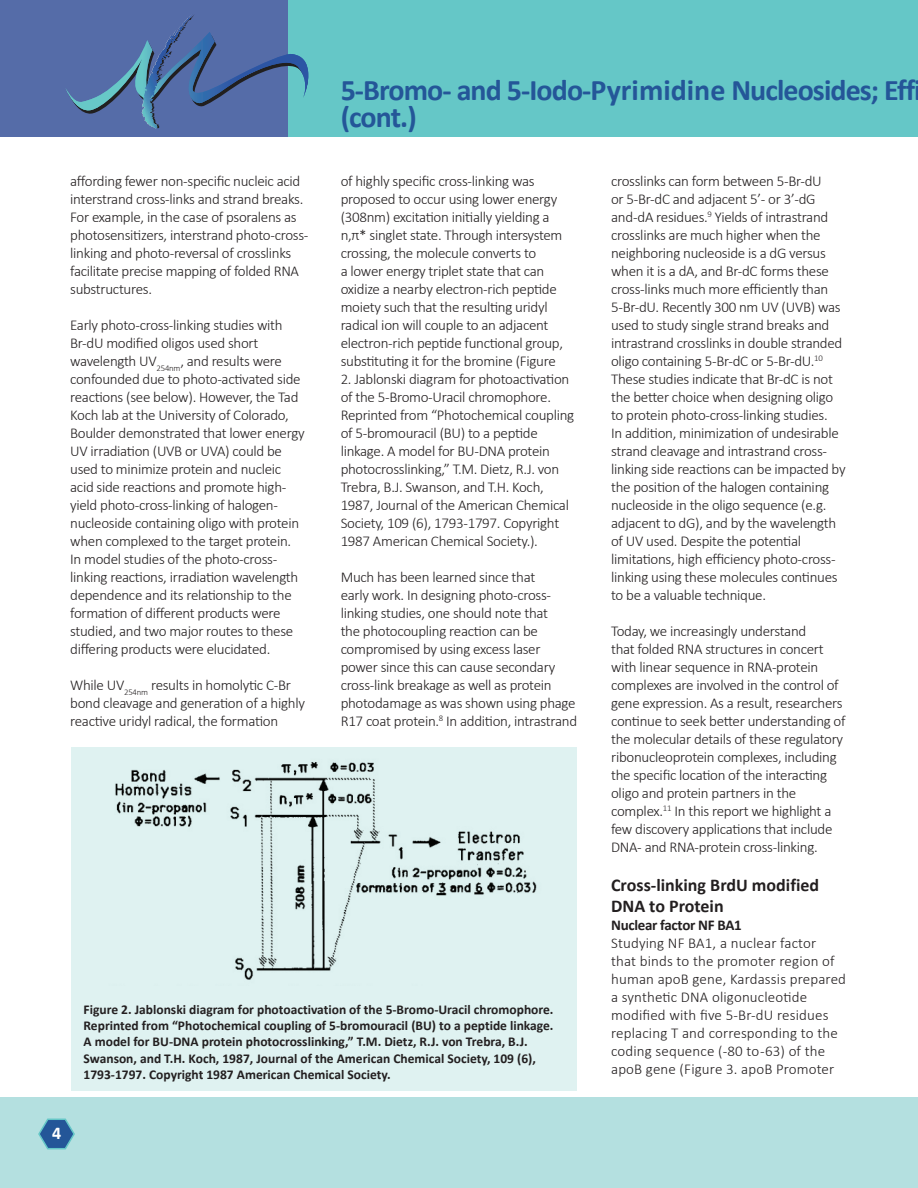
<style>
.page{position:relative;width:918px;height:1188px;background:#fff}
.page>*{position:absolute;margin:0;border:0;box-sizing:border-box;transform-origin:0 0}
.t1{font:700 30px/27px "Calibri";letter-spacing:-.03em;color:#245698}
.t2{font:700 18px/21px "Calibri";color:#231f20}
.t3{font:700 18px "Calibri";color:#fff}
.t4{font:300 15px/18px "Calibri";letter-spacing:-.02em;color:#231f20}
.t5{font:300 15px/18px "Calibri";letter-spacing:.01em;color:#231f20}
.t6{font:700 15px "Calibri";letter-spacing:-.02em;color:#231f20}
.t7{font:700 13.5px/16.2px "Calibri";color:#231f20}
</style>
<div class="page">
<div style="left:0;top:1097px;width:918px;height:91px;background:#b4e0e0"></div>
<div style="left:279px;top:0;width:639px;height:136px;background:#65c7c7"></div>
<div style="left:0;top:0;width:287px;height:136px;background:#556ca8"></div>
<svg style="left:38px;top:1118px;width:37px;height:32px"></svg>
<svg style="left:66px;top:14px;width:243px;height:114px"></svg>
<div style="left:72px;top:747px;width:505px;height:344px;background:#dff2f1"></div>
<img style="left:115px;top:762px;width:422px;height:218px">
<h1 class="t1" style="left:341px;top:75px;width:576px">5-Bromo- and 5-Iodo-Pyrimidine Nucleosides; Eff (cont.)</h1>
<p class="t4" style="left:70px;top:172px;width:240px">affording fewer non-specific nucleic acid interstrand cross-links and strand breaks.<br>For example, in the case of psoralens as photosensitizers, interstrand photo-cross&shy;linking and photo-reversal of crosslinks facilitate precise mapping of folded RNA substructures.</p>
<p class="t4" style="left:70px;top:316px;width:236px">Early photo-cross-linking studies with Br-dU modified oligos used short wavelength UV<sub>254nm</sub>, and results were confounded due to photo-activated side reactions (see below). However, the Tad Koch lab at the University of Colorado, Boulder demonstrated that lower energy UV irradiation (UVB or UVA) could be used to minimize protein and nucleic acid side reactions and promote high&shy;yield photo-cross-linking of halogen&shy;nucleoside containing oligo with protein when complexed to the target protein.<br>In model studies of the photo-cross&shy;linking reactions, irradiation wavelength dependence and its relationship to the formation of different products were studied, and two major routes to these differing products were elucidated.</p>
<p class="t4" style="left:70px;top:676px;width:236px">While UV<sub>254nm</sub> results in homolytic C-Br bond cleavage and generation of a highly reactive uridyl radical, the formation</p>
<p class="t4" style="left:341px;top:172px;width:224px">of highly specific cross-linking was proposed to occur using lower energy (308nm) excitation initially yielding a n,π* singlet state. Through intersystem crossing, the molecule converts to<br>a lower energy triplet state that can oxidize a nearby electron-rich peptide moiety such that the resulting uridyl radical ion will couple to an adjacent electron-rich peptide functional group, substituting it for the bromine (Figure</p>
<p class="t4" style="left:341px;top:370px;width:235px">2. Jablonski diagram for photoactivation of the 5-Bromo-Uracil chromophore.<br>Reprinted from “Photochemical coupling of 5-bromouracil (BU) to a peptide linkage. A model for BU-DNA protein photocrosslinking,” T.M. Dietz, R.J. von Trebra, B.J. Swanson, and T.H. Koch, 1987, Journal of the American Chemical Society, 109 (6), 1793-1797. Copyright 1987 American Chemical Society.).</p>
<p class="t4" style="left:341px;top:568px;width:238px">Much has been learned since that<br>early work. In designing photo-cross&shy;linking studies, one should note that<br>the photocoupling reaction can be compromised by using excess laser power since this can cause secondary cross-link breakage as well as protein photodamage as was shown using phage R17 coat protein.<sup>8</sup> In addition, intrastrand</p>
<p class="t7" style="left:84px;top:1001px;width:472px">Figure 2. Jablonski diagram for photoactivation of the 5-Bromo-Uracil chromophore.<br>Reprinted from “Photochemical coupling of 5-bromouracil (BU) to a peptide linkage.<br>A model for BU-DNA protein photocrosslinking,” T.M. Dietz, R.J. von Trebra, B.J.<br>Swanson, and T.H. Koch, 1987, Journal of the American Chemical Society, 109 (6), 1793-1797. Copyright 1987 American Chemical Society.</p>
<p class="t4" style="left:611px;top:172px;width:236px">crosslinks can form between 5-Br-dU<br>or 5-Br-dC and adjacent 5’- or 3’-dG<br>and -dA residues.<sup>9</sup> Yields of intrastrand crosslinks are much higher when the neighboring nucleoside is a dG versus when it is a dA, and Br-dC forms these cross-links much more efficiently than 5-Br-dU. Recently 300 nm UV (UVB) was used to study single strand breaks and intrastrand crosslinks in double stranded oligo containing 5-Br-dC or 5-Br-dU.<sup>10<br></sup>These studies indicate that Br-dC is not the better choice when designing oligo to protein photo-cross-linking studies.<br>In addition, minimization of undesirable strand cleavage and intrastrand cross&shy;linking side reactions can be impacted by the position of the halogen containing nucleoside in the oligo sequence (e.g. adjacent to dG), and by the wavelength of UV used. Despite the potential limitations, high efficiency photo-cross&shy;linking using these molecules continues to be a valuable technique.</p>
<p class="t4" style="left:611px;top:622px;width:236px">Today, we increasingly understand<br>that folded RNA structures in concert with linear sequence in RNA-protein complexes are involved in the control of gene expression. As a result, researchers continue to seek better understanding of the molecular details of these regulatory ribonucleoprotein complexes, including the specific location of the interacting oligo and protein partners in the complex.<sup>11</sup> In this report we highlight a few discovery applications that include DNA- and RNA-protein cross-linking.</p>
<p class="t2" style="left:611px;top:874px;width:210px">Cross-linking BrdU modified<br>DNA to Protein</p>
<p class="t6" style="left:611px;top:916px;width:132px">Nuclear factor NF BA1</p>
<p class="t5" style="left:611px;top:934px;width:236px">Studying NF BA1, a nuclear factor<br>that binds to the promoter region of human apoB gene, Kardassis prepared a synthetic DNA oligonucleotide modified with five 5-Br-dU residues replacing T and corresponding to the coding sequence (-80 to -63) of the apoB gene (Figure 3. apoB Promoter</p>
<p class="t3" style="left:52px;top:1122px;width:11px">4</p>
</div>
